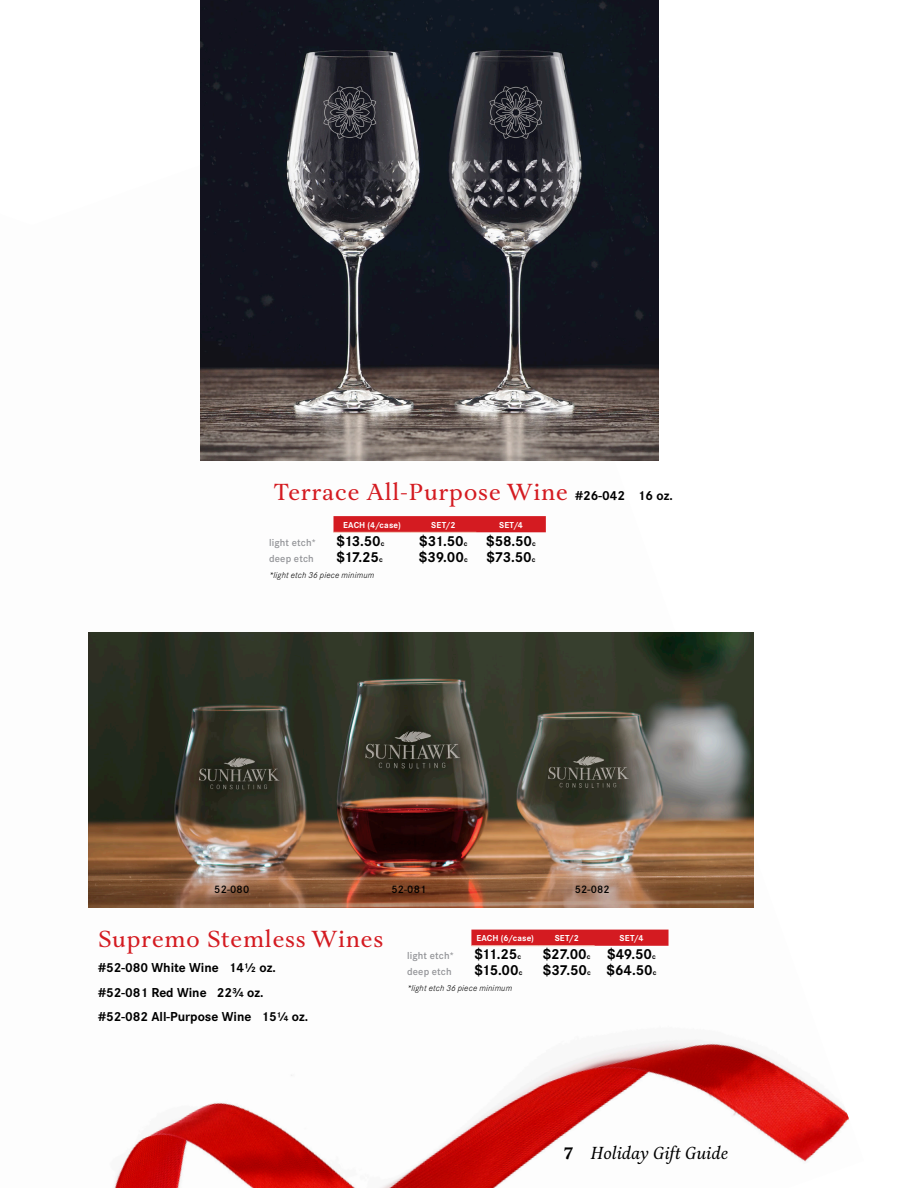
<style>
.page{position:relative;width:918px;height:1188px;background:#fff}
.page>*{position:absolute;margin:0;border:0;box-sizing:border-box;transform-origin:0 0}
.t1{font:24px "Aria Text G2";letter-spacing:.025em;color:#d41b21}
.t2{font:italic 18px "Aria Text G2";color:#000}
.t3{font:700 15px "Corporate S Pro";letter-spacing:-.02em;color:#000}
.t4{font:700 13.5px "Corporate S Pro";color:#000}
.General_Info{font:600 11.25px "Corporate S Pro";letter-spacing:.015em;color:#000}
.t5{font:600 10.5px "Corporate S Pro";letter-spacing:.015em;color:#939498}
.t6{font:italic 300 9px "Corporate S Pro";letter-spacing:.025em;color:#000}
.item_title_line{font:700 9px "Corporate S Pro";letter-spacing:.02em;color:#fff}
.s1{font-family:"Corporate S Pro";font-weight:700;font-size:13.5px;color:#000}
.s2{font-size:7.5px}
.s3{font-weight:700;font-style:normal}
</style>
<div class="page">
<img style="left:88px;top:68px;width:761px;height:1120px">
<svg style="left:471px;top:930px;width:198px;height:16px;background:#d52227"></svg>
<hr style="left:471px;top:946px;width:68px;height:1px;background:#f4cdbd">
<hr style="left:539px;top:946px;width:56px;height:1px;background:#f4cdbd">
<img style="left:201px;top:0;width:458px;height:460px">
<img style="left:89px;top:633px;width:665px;height:274px">
<svg style="left:334px;top:516px;width:212px;height:16px;background:#d41e23"></svg>
<hr style="left:334px;top:532px;width:76px;height:1px;background:#f4cdbd">
<hr style="left:410px;top:532px;width:66px;height:1px;background:#f4cdbd">
<p class="t1" style="left:274px;top:478px;width:401px">Terrace All-Purpose Wine <span class="s1">#26-042 16 oz.</span></p>
<p class="item_title_line" style="left:343px;top:518px;width:59px">EACH (4/case)</p>
<p class="item_title_line" style="left:431px;top:518px;width:26px">SET/2</p>
<p class="item_title_line" style="left:499px;top:518px;width:25px">SET/4</p>
<p class="t5" style="left:269px;top:534px;width:49px">light etch*</p>
<p class="t3" style="left:337px;top:529px;width:50px">$13.50<span class="s2">c</span></p>
<p class="t3" style="left:419px;top:529px;width:50px">$31.50<span class="s2">c</span></p>
<p class="t3" style="left:486px;top:529px;width:51px">$58.50<span class="s2">c</span></p>
<p class="t5" style="left:269px;top:550px;width:46px">deep etch</p>
<p class="t3" style="left:337px;top:545px;width:48px">$17.25<span class="s2">c</span></p>
<p class="t3" style="left:419px;top:545px;width:50px">$39.00<span class="s2">c</span></p>
<p class="t3" style="left:487px;top:545px;width:51px">$73.50<span class="s2">c</span></p>
<p class="t6" style="left:269px;top:569px;width:107px">*light etch 36 piece minimum</p>
<p class="General_Info" style="left:214px;top:880px;width:36px">52-080</p>
<p class="General_Info" style="left:391px;top:880px;width:36px">52-081</p>
<p class="General_Info" style="left:575px;top:880px;width:36px">52-082</p>
<p class="t1" style="left:98px;top:925px;width:287px">Supremo Stemless Wines</p>
<p class="t4" style="left:98px;top:957px;width:179px">#52-080 White Wine 14½ oz.</p>
<p class="t4" style="left:98px;top:982px;width:167px">#52-081 Red Wine 22¾ oz.</p>
<p class="t4" style="left:98px;top:1006px;width:212px">#52-082 All-Purpose Wine 15¼ oz.</p>
<p class="item_title_line" style="left:476px;top:931px;width:59px">EACH (6/case)</p>
<p class="item_title_line" style="left:555px;top:931px;width:26px">SET/2</p>
<p class="item_title_line" style="left:620px;top:931px;width:25px">SET/4</p>
<p class="t5" style="left:407px;top:948px;width:49px">light etch*</p>
<p class="t3" style="left:474px;top:942px;width:48px">$11.25<span class="s2">c</span></p>
<p class="t3" style="left:543px;top:942px;width:49px">$27.00<span class="s2">c</span></p>
<p class="t3" style="left:607px;top:942px;width:50px">$49.50<span class="s2">c</span></p>
<p class="t5" style="left:407px;top:964px;width:46px">deep etch</p>
<p class="t3" style="left:474px;top:958px;width:50px">$15.00<span class="s2">c</span></p>
<p class="t3" style="left:543px;top:958px;width:49px">$37.50<span class="s2">c</span></p>
<p class="t3" style="left:607px;top:958px;width:52px">$64.50<span class="s2">c</span></p>
<p class="t6" style="left:407px;top:982px;width:107px">*light etch 36 piece minimum</p>
<p class="t2" style="left:564px;top:1143px;width:166px"><span class="s3">7</span> Holiday Gift Guide</p>
</div>
